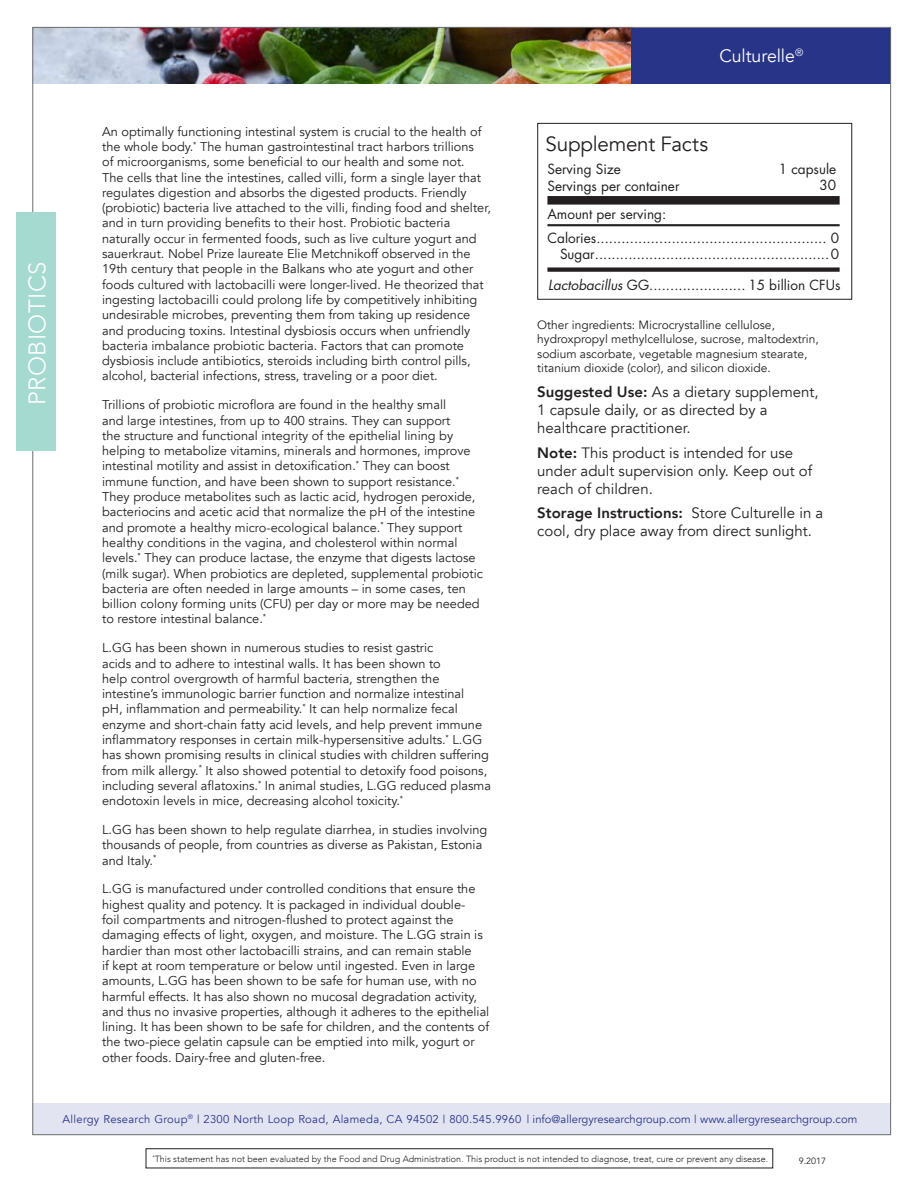
<style>
.page{position:relative;width:918px;height:1188px;background:#fff}
.page>*{position:absolute;margin:0;border:0;box-sizing:border-box;transform-origin:0 0}
.t1{font:300 24px "Avenir";letter-spacing:.02em;color:#fff}
.t2{font:20.55px "Avenir";letter-spacing:-.01em;color:#231f20}
.t3{font:700 18.15px "Futura";letter-spacing:.135em;color:#231f20}
.t4{font:18px "Avenir";letter-spacing:-.005em;color:#fff}
.t5{font:15px/18px "Avenir";color:#231f20}
.t6{font:13.65px/16.4px "Futura";color:#231f20;text-align:right}
.t7{font:12.75px/15.3px "Avenir";color:#231f20}
.t8{font:12px/14.4px "Avenir";color:#231f20}
.t9{font:11.25px "Avenir";letter-spacing:.005em;color:#273488}
.t10{font:300 9px "Avenir";color:#231f20}
.t11{font:9px "Avenir";color:#231f20}
.s1{font-style:italic}
.s2{font-weight:800}
</style>
<div class="page">
<div style="left:32px;top:1104px;width:859px;height:31px;background:#e2e4f1"></div>
<div style="left:537px;top:123px;width:315px;height:177px;border:1px solid #231f20"></div>
<svg style="left:541px;top:196px;width:306px;height:104px"></svg>
<img style="left:34px;top:29px;width:598px;height:55px">
<div style="left:632px;top:28px;width:259px;height:56px;background:#273488"></div>
<div style="left:16px;top:212px;width:40px;height:239px;background:#a5dad1"></div>
<h3 class="t4" style="left:720px;top:45px;width:85px">Culturelle<sup>®</sup></h3>
<h1 class="t1" style="left:23px;top:405px;width:145px;rotate:-90deg">PROBIOTICS</h1>
<p class="t7" style="left:102px;top:124px;width:390px">An optimally functioning intestinal system is crucial to the health of the whole body.<sup>*</sup> The human gastrointestinal tract harbors trillions<br>of microorganisms, some beneficial to our health and some not.<br>The cells that line the intestines, called villi, form a single layer that regulates digestion and absorbs the digested products. Friendly (probiotic) bacteria live attached to the villi, finding food and shelter, and in turn providing benefits to their host. Probiotic bacteria naturally occur in fermented foods, such as live culture yogurt and sauerkraut. Nobel Prize laureate Elie Metchnikoff observed in the 19th century that people in the Balkans who ate yogurt and other foods cultured with lactobacilli were longer-lived. He theorized that ingesting lactobacilli could prolong life by competitively inhibiting undesirable microbes, preventing them from taking up residence and producing toxins. Intestinal dysbiosis occurs when unfriendly bacteria imbalance probiotic bacteria. Factors that can promote dysbiosis include antibiotics, steroids including birth control pills, alcohol, bacterial infections, stress, traveling or a poor diet.</p>
<p class="t7" style="left:102px;top:397px;width:382px">Trillions of probiotic microflora are found in the healthy small<br>and large intestines, from up to 400 strains. They can support<br>the structure and functional integrity of the epithelial lining by helping to metabolize vitamins, minerals and hormones, improve intestinal motility and assist in detoxification.<sup>*</sup> They can boost immune function, and have been shown to support resistance.<sup>* </sup>They produce metabolites such as lactic acid, hydrogen peroxide, bacteriocins and acetic acid that normalize the pH of the intestine and promote a healthy micro-ecological balance.<sup>*</sup> They support healthy conditions in the vagina, and cholesterol within normal levels.<sup>*</sup> They can produce lactase, the enzyme that digests lactose (milk sugar). When probiotics are depleted, supplemental probiotic bacteria are often needed in large amounts – in some cases, ten billion colony forming units (CFU) per day or more may be needed to restore intestinal balance.<sup>*</sup></p>
<p class="t7" style="left:102px;top:640px;width:390px">L.GG has been shown in numerous studies to resist gastric<br>acids and to adhere to intestinal walls. It has been shown to<br>help control overgrowth of harmful bacteria, strengthen the intestine’s immunologic barrier function and normalize intestinal<br>pH, inflammation and permeability.<sup>*</sup> It can help normalize fecal enzyme and short-chain fatty acid levels, and help prevent immune inflammatory responses in certain milk-hypersensitive adults.<sup>*</sup> L.GG has shown promising results in clinical studies with children suffering from milk allergy.<sup>*</sup> It also showed potential to detoxify food poisons, including several aflatoxins.<sup>*</sup> In animal studies, L.GG reduced plasma endotoxin levels in mice, decreasing alcohol toxicity.<sup>*</sup></p>
<p class="t7" style="left:102px;top:822px;width:387px">L.GG has been shown to help regulate diarrhea, in studies involving thousands of people, from countries as diverse as Pakistan, Estonia and Italy.<sup>*</sup></p>
<p class="t7" style="left:102px;top:882px;width:389px">L.GG is manufactured under controlled conditions that ensure the highest quality and potency. It is packaged in individual double-<br>foil compartments and nitrogen-flushed to protect against the damaging effects of light, oxygen, and moisture. The L.GG strain is hardier than most other lactobacilli strains, and can remain stable<br>if kept at room temperature or below until ingested. Even in large amounts, L.GG has been shown to be safe for human use, with no harmful effects. It has also shown no mucosal degradation activity, and thus no invasive properties, although it adheres to the epithelial lining. It has been shown to be safe for children, and the contents of the two-piece gelatin capsule can be emptied into milk, yogurt or other foods. Dairy-free and gluten-free.</p>
<h2 class="t2" style="left:546px;top:131px;width:164px">Supplement Facts</h2>
<h3 class="t3" style="left:547px;top:136px;width:204px">Supplement Facts</h3>
<p class="t6" style="left:547px;top:161px;width:134px;text-align:left">Serving Size<br>Servings per container</p>
<p class="t6" style="left:547px;top:206px;width:120px">Amount per serving:</p>
<p class="t6" style="left:779px;top:161px;width:59px">1 capsule<br>30</p>
<p class="t6" style="left:547px;top:230px;width:293px">Calories....................................................... 0<br>Sugar........................................................0</p>
<p class="t6" style="left:548px;top:277px;width:294px"><span class="s1">Lactobacillus</span> GG....................... 15 billion CFUs</p>
<p class="t8" style="left:537px;top:318px;width:283px">Other ingredients: Microcrystalline cellulose, hydroxpropyl methylcellulose, sucrose, maltodextrin, sodium ascorbate, vegetable magnesium stearate, titanium dioxide (color), and silicon dioxide.</p>
<p class="t5" style="left:537px;top:383px;width:283px"><span class="s2">Suggested Use:</span> As a dietary supplement,<br>1 capsule daily, or as directed by a healthcare practitioner.</p>
<p class="t5" style="left:537px;top:444px;width:277px"><span class="s2">Note:</span> This product is intended for use under adult supervision only. Keep out of reach of children.</p>
<p class="t5" style="left:537px;top:505px;width:288px"><span class="s2">Storage Instructions:</span> Store Culturelle in a cool, dry place away from direct sunlight.</p>
<p class="t9" style="left:63px;top:1113px;width:796px">Allergy Research Group<sup>®</sup> | 2300 North Loop Road, Alameda, CA 94502 | 800.545.9960 | info@allergyresearchgroup.com | www.allergyresearchgroup.com</p>
<p class="t10" style="left:152px;top:1153px;width:617px"><sup>*</sup>This statement has not been evaluated by the Food and Drug Administration. This product is not intended to diagnose, treat, cure or prevent any disease.</p>
<p class="t11" style="left:799px;top:1156px;width:29px">9.2017</p>
</div>
